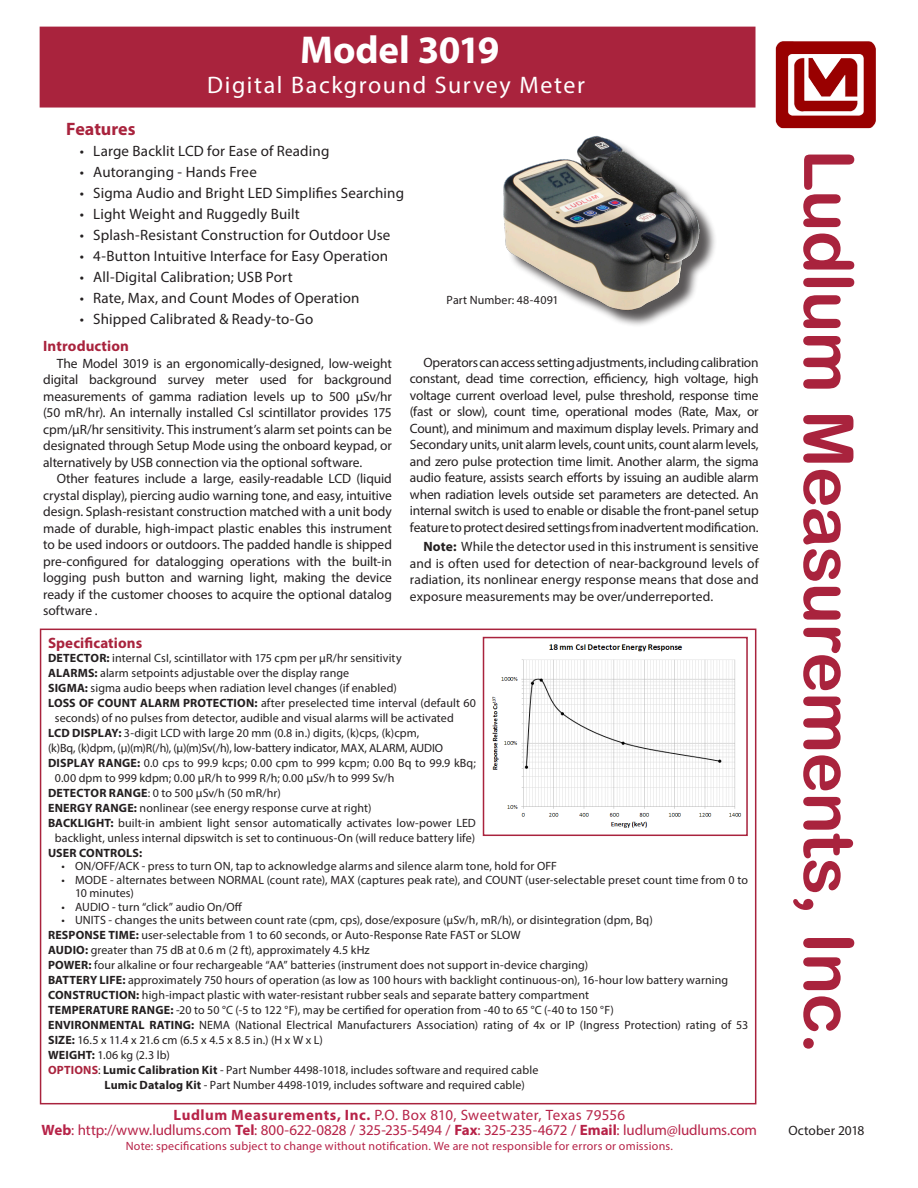
<style>
.page{position:relative;width:918px;height:1188px;background:#fff}
.page>*{position:absolute;margin:0;border:0;box-sizing:border-box;transform-origin:0 0}
.t1{font:69px "Arial Rounded MT Bold";letter-spacing:-.015em;color:#a9233d}
.t2{font:700 39px "Myriad Pro";letter-spacing:-.005em;color:#fff}
.t3{font:24px "Myriad Pro";letter-spacing:.065em;color:#fff}
.Subhead_2{font:700 18px "Myriad Pro";color:#a9233d}
.t4{font:15px "Myriad Pro";letter-spacing:.01em;color:#231f20}
.t5{font:15px "Myriad Pro";letter-spacing:-.01em;color:#b72348}
.t6{font:15px "Myriad Pro";letter-spacing:.025em;color:#b72348}
.Subhead_2-2{font:700 15px "Myriad Pro";letter-spacing:.005em;color:#a9233d}
.t7{font:13.5px/16.5px "Myriad Pro";letter-spacing:-.005em;color:#231f20;text-align:justify}
.Subhead_2-3{font:12px/15px "Myriad Pro";letter-spacing:.005em;color:#231f20}
.t8{font:12px "Myriad Pro";letter-spacing:.02em;color:#b72348}
.t9{font:700 12px "Myriad Pro";letter-spacing:.01em;color:#231f20}
.s1{font-weight:700}
.s2{font-weight:700;color:#a9233d}
.s3{font-size:72px}
</style>
<div class="page">
<img style="left:775px;top:41px;width:101px;height:88px">
<div style="left:40px;top:629px;width:716px;height:475px;border:2px solid #a9233d"></div>
<img style="left:503px;top:135px;width:212px;height:191px">
<img style="left:492px;top:644px;width:250px;height:184px">
<div style="left:483px;top:637px;width:265px;height:199px;border:2px solid #a9233d"></div>
<div style="left:40px;top:27px;width:716px;height:81px;background:#a9233d;border:3px solid #a9233d"></div>
<p class="t2" style="left:300px;top:25px;width:201px">Model 3019</p>
<p class="t3" style="left:207px;top:70px;width:379px">Digital Background Survey Meter</p>
<p class="Subhead_2" style="left:66px;top:117px;width:71px">Features</p>
<p class="t4" style="left:80px;top:142px;width:251px">• Large Backlit LCD for Ease of Reading</p>
<p class="t4" style="left:80px;top:163px;width:179px">• Autoranging - Hands Free</p>
<p class="t4" style="left:80px;top:184px;width:326px">• Sigma Audio and Bright LED Simplifies Searching</p>
<p class="t4" style="left:80px;top:205px;width:221px">• Light Weight and Ruggedly Built</p>
<p class="t4" style="left:80px;top:226px;width:312px">• Splash-Resistant Construction for Outdoor Use</p>
<p class="t4" style="left:80px;top:247px;width:310px">• 4-Button Intuitive Interface for Easy Operation</p>
<p class="t4" style="left:80px;top:268px;width:214px">• All-Digital Calibration; USB Port</p>
<p class="t4" style="left:80px;top:289px;width:281px">• Rate, Max, and Count Modes of Operation</p>
<p class="t4" style="left:80px;top:310px;width:235px">• Shipped Calibrated &amp; Ready-to-Go</p>
<p class="Subhead_2-3" style="left:447px;top:292px;width:114px">Part Number: 48-4091</p>
<p class="Subhead_2-2" style="left:43px;top:336px;width:87px">Introduction</p>
<p class="t7" style="left:43px;top:355px;width:350px;text-indent:14px">The Model 3019 is an ergonomically-designed, low-weight digital background survey meter used for background measurements of gamma radiation levels up to 500 µSv/hr (50 mR/hr). An internally installed Csl scintillator provides 175 cpm/µR/hr sensitivity. This instrument’s alarm set points can be designated through Setup Mode using the onboard keypad, or alternatively by USB connection via the optional software.</p>
<p class="t7" style="left:43px;top:470px;width:350px;text-indent:14px">Other features include a large, easily-readable LCD (liquid crystal display), piercing audio warning tone, and easy, intuitive design. Splash-resistant construction matched with a unit body made of durable, high-impact plastic enables this instrument to be used indoors or outdoors. The padded handle is shipped pre-configured for datalogging operations with the built-in logging push button and warning light, making the device ready if the customer chooses to acquire the optional datalog software .</p>
<p class="t7" style="left:410px;top:354px;width:350px;text-indent:14px">Operators can access setting adjustments, including calibration constant, dead time correction, efficiency, high voltage, high voltage current overload level, pulse threshold, response time (fast or slow), count time, operational modes (Rate, Max, or Count), and minimum and maximum display levels. Primary and Secondary units, unit alarm levels, count units, count alarm levels, and zero pulse protection time limit. Another alarm, the sigma audio feature, assists search efforts by issuing an audible alarm when radiation levels outside set parameters are detected. An internal switch is used to enable or disable the front-panel setup feature to protect desired settings from inadvertent modification.</p>
<p class="t7" style="left:410px;top:538px;width:350px;text-indent:14px"><span class="s1">Note:</span> While the detector used in this instrument is sensitive and is often used for detection of near-background levels of radiation, its nonlinear energy response means that dose and exposure measurements may be over/underreported.</p>
<p class="Subhead_2-2" style="left:48px;top:633px;width:96px">Specifications</p>
<p class="Subhead_2-3" style="left:48px;top:650px;width:355px"><span class="s1">DETECTOR:</span> internal CsI, scintillator with 175 cpm per µR/hr sensitivity</p>
<p class="Subhead_2-3" style="left:48px;top:665px;width:303px"><span class="s1">ALARMS:</span> alarm setpoints adjustable over the display range</p>
<p class="Subhead_2-3" style="left:48px;top:680px;width:350px"><span class="s1">SIGMA:</span> sigma audio beeps when radiation level changes (if enabled)</p>
<p class="Subhead_2-3" style="left:55px;top:695px;width:423px;text-indent:-7px"><span class="s1">LOSS OF COUNT ALARM PROTECTION:</span> after preselected time interval (default 60 seconds) of no pulses from detector, audible and visual alarms will be activated</p>
<p class="Subhead_2-3" style="left:48px;top:725px;width:373px"><span class="s1">LCD DISPLAY:</span> 3-digit LCD with large 20 mm (0.8 in.) digits, (k)cps, (k)cpm,</p>
<p class="Subhead_2-3" style="left:48px;top:740px;width:397px">(k)Bq, (k)dpm, (µ)(m)R(/h), (µ)(m)Sv(/h), low-battery indicator, MAX, ALARM, AUDIO</p>
<p class="Subhead_2-3" style="left:55px;top:755px;width:423px;text-indent:-7px"><span class="s1">DISPLAY RANGE:</span> 0.0 cps to 99.9 kcps; 0.00 cpm to 999 kcpm; 0.00 Bq to 99.9 kBq;<br>0.00 dpm to 999 kdpm; 0.00 μR/h to 999 R/h; 0.00 μSv/h to 999 Sv/h</p>
<p class="Subhead_2-3" style="left:48px;top:785px;width:234px"><span class="s1">DETECTOR RANGE</span>: 0 to 500 μSv/h (50 mR/hr)</p>
<p class="Subhead_2-3" style="left:48px;top:800px;width:325px"><span class="s1">ENERGY RANGE:</span> nonlinear (see energy response curve at right)</p>
<p class="Subhead_2-3" style="left:48px;top:815px;width:429px;text-align:center"><span class="s1">BACKLIGHT:</span> built-in ambient light sensor automatically activates low-power LED backlight, unless internal dipswitch is set to continuous-On (will reduce battery life)</p>
<p class="t9" style="left:48px;top:845px;width:96px">USER CONTROLS:</p>
<p class="Subhead_2-3" style="left:62px;top:858px;width:497px">• ON/OFF/ACK - press to turn ON, tap to acknowledge alarms and silence alarm tone, hold for OFF</p>
<p class="Subhead_2-3" style="left:75px;top:873px;width:675px;line-height:13.5px;text-indent:-14px">• MODE - alternates between NORMAL (count rate), MAX (captures peak rate), and COUNT (user-selectable preset count time from 0 to<br>10 minutes)</p>
<p class="Subhead_2-3" style="left:62px;top:899px;width:182px">• AUDIO - turn “click” audio On/Off</p>
<p class="Subhead_2-3" style="left:62px;top:912px;width:593px">• UNITS - changes the units between count rate (cpm, cps), dose/exposure (µSv/h, mR/h), or disintegration (dpm, Bq)</p>
<p class="Subhead_2-3" style="left:48px;top:927px;width:474px"><span class="s1">RESPONSE TIME:</span> user-selectable from 1 to 60 seconds, or Auto-Response Rate FAST or SLOW</p>
<p class="Subhead_2-3" style="left:48px;top:942px;width:323px"><span class="s1">AUDIO:</span> greater than 75 dB at 0.6 m (2 ft), approximately 4.5 kHz</p>
<p class="Subhead_2-3" style="left:48px;top:957px;width:542px"><span class="s1">POWER:</span> four alkaline or four rechargeable “AA” batteries (instrument does not support in-device charging)</p>
<p class="Subhead_2-3" style="left:48px;top:972px;width:682px"><span class="s1">BATTERY LIFE:</span> approximately 750 hours of operation (as low as 100 hours with backlight continuous-on), 16-hour low battery warning</p>
<p class="Subhead_2-3" style="left:48px;top:987px;width:543px"><span class="s1">CONSTRUCTION:</span> high-impact plastic with water-resistant rubber seals and separate battery compartment</p>
<p class="Subhead_2-3" style="left:48px;top:1002px;width:567px"><span class="s1">TEMPERATURE RANGE:</span> -20 to 50 °C (-5 to 122 °F), may be certified for operation from -40 to 65 °C (-40 to 150 °F)</p>
<p class="Subhead_2-3" style="left:48px;top:1017px;width:702px"><span class="s1">ENVIRONMENTAL RATING:</span> NEMA (National Electrical Manufacturers Association) rating of 4x or IP (Ingress Protection) rating of 53</p>
<p class="Subhead_2-3" style="left:48px;top:1032px;width:276px"><span class="s1">SIZE:</span> 16.5 x 11.4 x 21.6 cm (6.5 x 4.5 x 8.5 in.) (H x W x L)</p>
<p class="Subhead_2-3" style="left:48px;top:1047px;width:123px"><span class="s1">WEIGHT:</span> 1.06 kg (2.3 lb)</p>
<p class="Subhead_2-3" style="left:48px;top:1062px;width:492px"><span class="s2">OPTIONS</span>: <span class="s1">Lumic Calibration Kit</span> - Part Number 4498-1018, includes software and required cable</p>
<p class="Subhead_2-3" style="left:104px;top:1077px;width:422px"><span class="s1">Lumic Datalog Kit</span> - Part Number 4498-1019, includes software and required cable)</p>
<p class="t6" style="left:174px;top:1105px;width:453px"><span class="s1">Ludlum Measurements, Inc.</span> P.O. Box 810, Sweetwater, Texas 79556</p>
<p class="t5" style="left:42px;top:1120px;width:717px"><span class="s1">Web</span>: http://www.ludlums.com <span class="s1">Tel</span>: 800-622-0828 / 325-235-5494 / <span class="s1">Fax</span>: 325-235-4672 / <span class="s1">Email</span>: ludlum@ludlums.com</p>
<p class="t8" style="left:126px;top:1138px;width:549px">Note: specifications subject to change without notification. We are not responsible for errors or omissions.</p>
<p class="t1" style="left:869px;top:149px;width:907px;rotate:90deg">Ludlum Measurements, Inc<span class="s3">.</span></p>
<p class="t7" style="left:788px;top:1122px;width:78px">October 2018</p>
</div>
